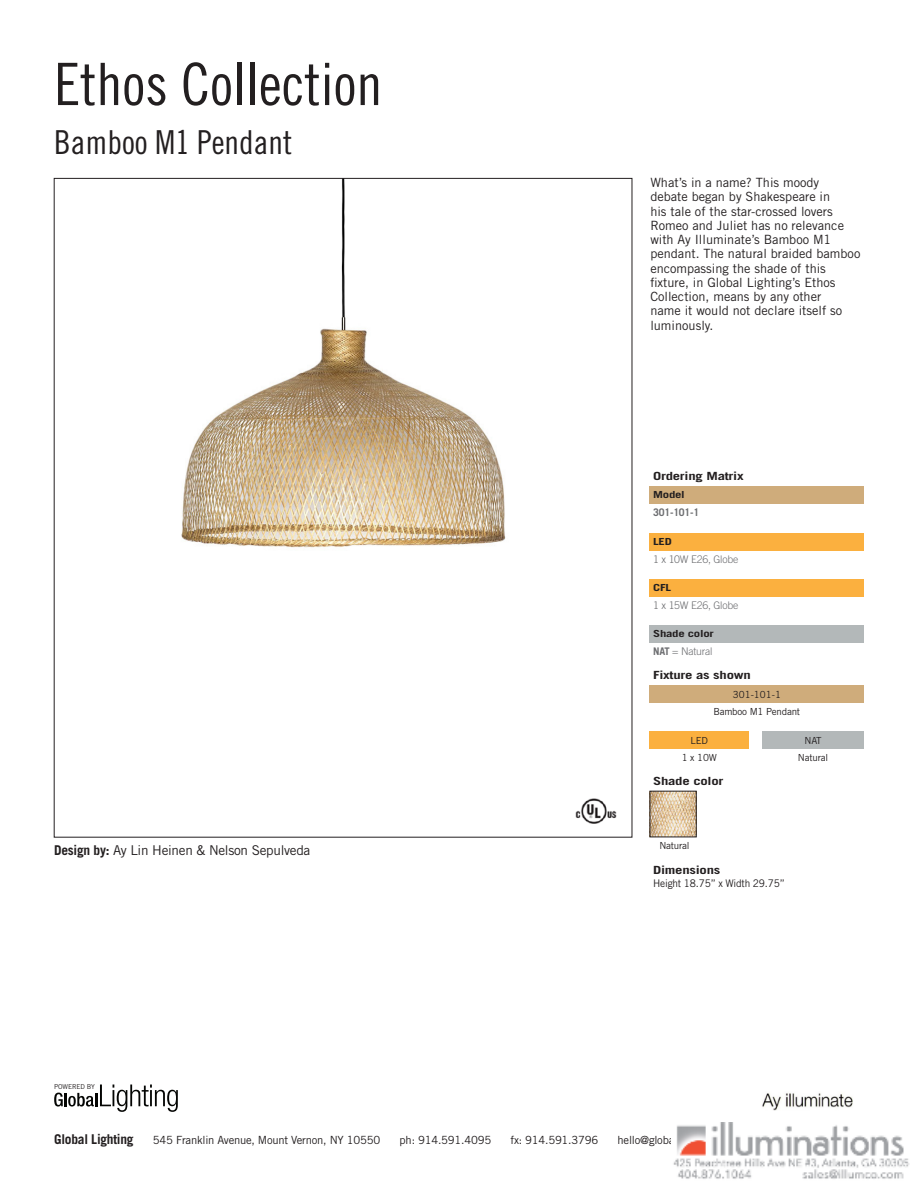
<style>
.page{position:relative;width:918px;height:1188px;background:#fff}
.page>*{position:absolute;margin:0;border:0;box-sizing:border-box;transform-origin:0 0}
.t1{font:58.5px "Trade Gothic LT Std Cn 18";color:#231f20}
.t2{font:33px "Trade Gothic LT Std Cn 18";color:#231f20}
.t3{font:13.5px "Trade Gothic LT Std";letter-spacing:-.02em;color:#231f20}
.t4{font:700 13.5px "Trade Gothic LT Std";letter-spacing:-.02em;color:#231f20}
.t5{font:12.75px/14.2px "Trade Gothic LT Std";color:#231f20}
.t6{font:11.25px "Trade Gothic LT Std";letter-spacing:-.02em;color:#231f20}
.t7{font:700 11.25px "Trade Gothic LT Std";letter-spacing:-.02em;color:#231f20;scale:1.31 1}
.t8{font:300 10.5px "Trade Gothic LT Std";letter-spacing:-.02em;color:#6c6d70}
.t9{font:10.5px "Trade Gothic LT Std";letter-spacing:-.02em;color:#231f20;scale:.96 1}
.t10{font:700 10.5px "Trade Gothic LT Std";letter-spacing:-.02em;color:#6c6d70}
.t11{font:9.75px "Trade Gothic LT Std";letter-spacing:-.02em;color:#231f20}
.t12{font:700 9.75px "Trade Gothic LT Std";letter-spacing:-.02em;color:#231f20;scale:1.31 1}
.t13{font:6.75px "Trade Gothic LT Std";letter-spacing:-.02em;color:#231f20}
.s1{font-weight:700}
</style>
<div class="page">
<img style="left:53px;top:177px;width:811px;height:935px">
<img style="left:673px;top:1122px;width:236px;height:57px">
<p class="t1" style="left:54px;top:49px;width:330px">Ethos Collection</p>
<p class="t2" style="left:54px;top:123px;width:240px">Bamboo M1 Pendant</p>
<p class="t3" style="left:54px;top:842px;width:258px"><span class="s1">Design by:</span> Ay Lin Heinen &amp; Nelson Sepulveda</p>
<p class="t5" style="left:650px;top:175px;width:212px">What’s in a name? This moody<br>debate began by Shakespeare in<br>his tale of the star-crossed lovers<br>Romeo and Juliet has no relevance with Ay Illuminate’s Bamboo M1 pendant. The natural braided bamboo encompassing the shade of this fixture, in Global Lighting’s Ethos<br>Collection, means by any other<br>name it would not declare itself so luminously.</p>
<p class="t7" style="left:653px;top:469px;width:71px">Ordering Matrix</p>
<p class="t12" style="left:653px;top:489px;width:26px">Model</p>
<p class="t10" style="left:653px;top:506px;width:48px">301-101-1</p>
<p class="t12" style="left:653px;top:536px;width:16px">LED</p>
<p class="t8" style="left:653px;top:553px;width:87px">1 x 10W E26, Globe</p>
<p class="t12" style="left:653px;top:582px;width:15px">CFL</p>
<p class="t8" style="left:653px;top:599px;width:87px">1 x 15W E26, Globe</p>
<p class="t12" style="left:653px;top:628px;width:48px">Shade color</p>
<p class="t8" style="left:653px;top:645px;width:61px"><span class="s1">NAT</span> = Natural</p>
<p class="t7" style="left:653px;top:669px;width:76px">Fixture as shown</p>
<p class="t11" style="left:733px;top:689px;width:50px">301-101-1</p>
<p class="t11" style="left:713px;top:706px;width:88px">Bamboo M1 Pendant</p>
<p class="t11" style="left:682px;top:751px;width:37px">1 x 10W</p>
<p class="t11" style="left:691px;top:734px;width:19px">LED</p>
<p class="t11" style="left:804px;top:734px;width:19px">NAT</p>
<p class="t11" style="left:798px;top:751px;width:32px">Natural</p>
<p class="t7" style="left:653px;top:774px;width:55px">Shade color</p>
<p class="t11" style="left:659px;top:840px;width:32px">Natural</p>
<p class="t7" style="left:653px;top:863px;width:53px">Dimensions</p>
<p class="t9" style="left:653px;top:877px;width:139px">Height 18.75” x Width 29.75”</p>
<p class="t13" style="left:54px;top:1083px;width:42px">POWERED BY</p>
<p class="t4" style="left:54px;top:1131px;width:81px">Global Lighting</p>
<p class="t6" style="left:153px;top:1133px;width:229px">545 Franklin Avenue, Mount Vernon, NY 10550</p>
<p class="t6" style="left:400px;top:1133px;width:93px">ph: 914.591.4095</p>
<p class="t6" style="left:510px;top:1133px;width:89px">fx: 914.591.3796</p>
</div>
